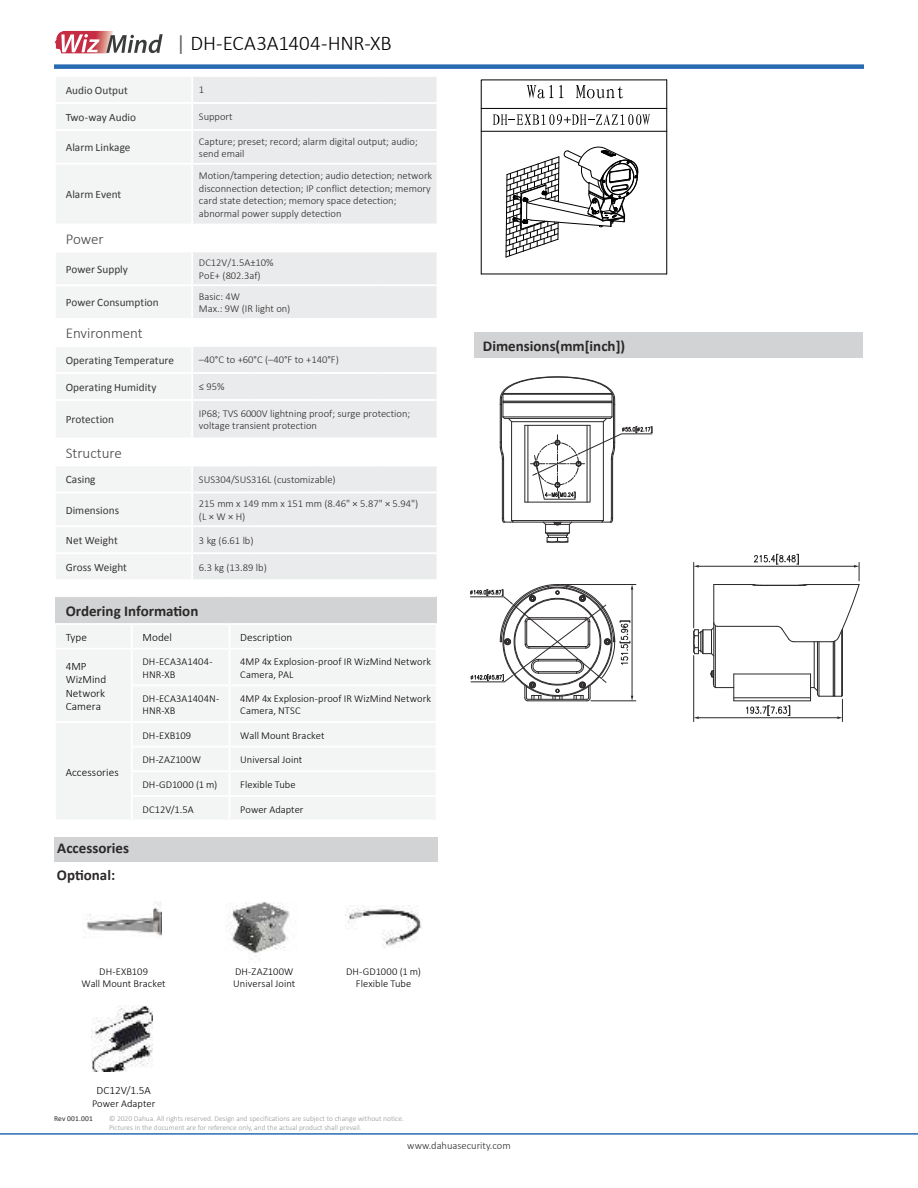
<style>
.page{position:relative;width:918px;height:1188px;background:#fff}
.page>*{position:absolute;margin:0;border:0;box-sizing:border-box;transform-origin:0 0}
.t1{font:300 21px "Calibri";letter-spacing:-.01em;color:#030000}
.t2{font:700 15px/27px "Calibri";color:#2b2829}
.t3{font:300 15px "Calibri";color:#454446}
.t4{font:11.25px "Calibri";color:#383738}
.t5{font:300 11.25px/13.5px "Calibri";letter-spacing:.005em;color:#030000}
.t6{font:300 10.5px/12.6px "Calibri";color:#2b2829}
.t7{font:300 10.5px/12.6px "Calibri";letter-spacing:.005em;color:#030000}
.t8{font:300 7.5px/9px "Calibri";color:#949699}
.t9{font:7.5px "Calibri";letter-spacing:.015em;color:#2b2829}
.s1{font-weight:400;color:#656668}
</style>
<div class="page">
<hr style="left:0;top:1133px;width:918px;height:2px;background:#286bb3">
<div style="left:54px;top:64px;width:810px;height:5px;background:#286bb3"></div>
<svg style="left:56px;top:77px;width:381px;height:502px"></svg>
<div style="left:55px;top:597px;width:382px;height:27px;background:#d1d3d4"></div>
<div style="left:56px;top:625px;width:379px;height:194px;background:#f3f4f4"></div>
<hr style="left:132px;top:721px;width:98px;height:2px;background:#fff">
<hr style="left:131px;top:746px;width:99px;height:2px;background:#fff">
<hr style="left:131px;top:770px;width:99px;height:2px;background:#fff">
<hr style="left:131px;top:795px;width:99px;height:2px;background:#fff">
<hr style="left:230px;top:721px;width:208px;height:2px;background:#fff">
<hr style="left:230px;top:746px;width:208px;height:2px;background:#fff">
<hr style="left:230px;top:770px;width:208px;height:2px;background:#fff">
<hr style="left:230px;top:795px;width:208px;height:2px;background:#fff">
<hr style="left:54px;top:648px;width:78px;height:2px;background:#fff">
<hr style="left:54px;top:623px;width:78px;height:2px;background:#fff">
<hr style="left:132px;top:623px;width:98px;height:2px;background:#fff">
<hr style="left:230px;top:623px;width:208px;height:2px;background:#fff">
<hr style="left:54px;top:721px;width:78px;height:2px;background:#fff">
<div style="left:54px;top:837px;width:383px;height:24px;background:#d1d3d4"></div>
<img style="left:83px;top:901px;width:79px;height:37px">
<img style="left:92px;top:1005px;width:61px;height:66px">
<img style="left:226px;top:902px;width:64px;height:58px">
<img style="left:345px;top:905px;width:77px;height:42px">
<hr style="left:481px;top:274px;width:186px;height:1px;background:#000">
<svg style="left:481px;top:80px;width:186px;height:194px"></svg>
<img style="left:55px;top:31px;width:58px;height:23px">
<svg style="left:61px;top:34px;width:39px;height:18px"></svg>
<svg style="left:106px;top:34px;width:57px;height:19px"></svg>
<div style="left:475px;top:333px;width:388px;height:25px;background:#d1d3d4"></div>
<hr style="left:693px;top:656px;width:1px;height:66px;background:#2b2829">
<hr style="left:699px;top:717px;width:138px;height:1px;background:#2b2829">
<svg style="left:694px;top:716px;width:5px;height:3px"></svg>
<svg style="left:746px;top:705px;width:44px;height:11px"></svg>
<hr style="left:693px;top:562px;width:1px;height:66px;background:#2b2829">
<hr style="left:699px;top:566px;width:155px;height:1px;background:#2b2829">
<svg style="left:694px;top:565px;width:5px;height:3px"></svg>
<svg style="left:754px;top:554px;width:45px;height:11px"></svg>
<hr style="left:591px;top:701px;width:45px;height:1px;background:#2b2829">
<hr style="left:561px;top:584px;width:75px;height:1px;background:#2b2829">
<hr style="left:528px;top:701px;width:59px;height:1px;background:#2b2829">
<hr style="left:734px;top:701px;width:77px;height:1px;background:#2b2829">
<hr style="left:734px;top:698px;width:77px;height:1px;background:#2b2829">
<hr style="left:714px;top:585px;width:1px;height:101px;background:#2b2829">
<hr style="left:715px;top:626px;width:1px;height:62px;background:#2b2829">
<hr style="left:734px;top:674px;width:77px;height:1px;background:#2b2829">
<hr style="left:794px;top:641px;width:38px;height:1px;background:#2b2829">
<hr style="left:718px;top:626px;width:59px;height:1px;background:#2b2829">
<hr style="left:814px;top:642px;width:1px;height:46px;background:#2b2829">
<hr style="left:817px;top:642px;width:1px;height:53px;background:#2b2829">
<hr style="left:819px;top:642px;width:1px;height:54px;background:#2b2829">
<hr style="left:761px;top:585px;width:38px;height:1px;background:#2b2829">
<hr style="left:808px;top:584px;width:51px;height:1px;background:#2b2829">
<hr style="left:714px;top:584px;width:37px;height:1px;background:#2b2829">
<hr style="left:833px;top:642px;width:1px;height:54px;background:#2b2829">
<hr style="left:834px;top:641px;width:1px;height:55px;background:#2b2829">
<hr style="left:841px;top:631px;width:1px;height:65px;background:#2b2829">
<hr style="left:842px;top:629px;width:1px;height:66px;background:#2b2829">
<svg style="left:810px;top:674px;width:33px;height:48px"></svg>
<svg style="left:831px;top:562px;width:29px;height:80px"></svg>
<svg style="left:777px;top:626px;width:17px;height:16px"></svg>
<svg style="left:711px;top:670px;width:24px;height:31px"></svg>
<svg style="left:693px;top:622px;width:25px;height:34px"></svg>
<svg style="left:751px;top:584px;width:11px;height:2px"></svg>
<svg style="left:798px;top:584px;width:10px;height:2px"></svg>
<hr style="left:502px;top:459px;width:1px;height:59px;background:#2b2829">
<hr style="left:503px;top:459px;width:1px;height:59px;background:#2b2829">
<hr style="left:511px;top:422px;width:1px;height:99px;background:#2b2829">
<hr style="left:603px;top:422px;width:1px;height:99px;background:#2b2829">
<hr style="left:512px;top:520px;width:91px;height:1px;background:#2b2829">
<hr style="left:504px;top:522px;width:107px;height:1px;background:#2b2829">
<hr style="left:611px;top:459px;width:1px;height:59px;background:#2b2829">
<hr style="left:612px;top:459px;width:1px;height:59px;background:#2b2829">
<svg style="left:543px;top:522px;width:29px;height:21px"></svg>
<svg style="left:610px;top:518px;width:3px;height:5px"></svg>
<svg style="left:502px;top:518px;width:3px;height:5px"></svg>
<svg style="left:500px;top:376px;width:153px;height:126px"></svg>
<svg style="left:470px;top:584px;width:163px;height:117px"></svg>
<h1 class="t1" style="left:176px;top:30px;width:217px"><span class="s1">|</span> DH-ECA3A1404-HNR-XB</h1>
<p class="t4" style="left:66px;top:86px;width:64px">Audio Output</p>
<p class="t6" style="left:199px;top:84px;width:7px">1</p>
<p class="t4" style="left:66px;top:113px;width:72px">Two-way Audio</p>
<p class="t6" style="left:199px;top:111px;width:35px">Support</p>
<p class="t4" style="left:66px;top:143px;width:66px">Alarm Linkage</p>
<p class="t6" style="left:199px;top:135px;width:220px">Capture; preset; record; alarm digital output; audio; send email</p>
<p class="t4" style="left:66px;top:190px;width:57px">Alarm Event</p>
<p class="t6" style="left:199px;top:169px;width:235px">Motion/tampering detection; audio detection; network disconnection detection; IP conflict detection; memory card state detection; memory space detection; abnormal power supply detection</p>
<h2 class="t3" style="left:66px;top:233px;width:39px">Power</h2>
<p class="t4" style="left:66px;top:265px;width:64px">Power Supply</p>
<p class="t6" style="left:199px;top:256px;width:76px">DC12V/1.5A±10%<br>PoE+ (802.3af)</p>
<p class="t4" style="left:66px;top:298px;width:95px">Power Consumption</p>
<p class="t6" style="left:199px;top:290px;width:93px">Basic: 4W<br>Max.: 9W (IR light on)</p>
<h2 class="t3" style="left:66px;top:324px;width:79px">Environment</h2>
<p class="t4" style="left:66px;top:356px;width:110px">Operating Temperature</p>
<p class="t6" style="left:199px;top:354px;width:141px">–40°C to +60°C (–40°F to +140°F)</p>
<p class="t4" style="left:66px;top:383px;width:92px">Operating Humidity</p>
<p class="t6" style="left:199px;top:381px;width:27px">≤ 95%</p>
<p class="t4" style="left:66px;top:415px;width:50px">Protection</p>
<p class="t6" style="left:199px;top:407px;width:213px">IP68; TVS 6000V lightning proof; surge protection; voltage transient protection</p>
<h2 class="t3" style="left:66px;top:447px;width:58px">Structure</h2>
<p class="t4" style="left:66px;top:475px;width:31px">Casing</p>
<p class="t6" style="left:199px;top:473px;width:138px">SUS304/SUS316L (customizable)</p>
<p class="t4" style="left:66px;top:506px;width:55px">Dimensions</p>
<p class="t6" style="left:199px;top:497px;width:221px">215 mm x 149 mm x 151 mm (8.46" × 5.87" × 5.94") (L × W × H)</p>
<p class="t4" style="left:66px;top:536px;width:54px">Net Weight</p>
<p class="t6" style="left:199px;top:534px;width:56px">3 kg (6.61 lb)</p>
<p class="t4" style="left:66px;top:563px;width:63px">Gross Weight</p>
<p class="t6" style="left:199px;top:561px;width:69px">6.3 kg (13.89 lb)</p>
<h2 class="t2" style="left:66px;top:598px;width:134px">Ordering Information</h2>
<p class="t5" style="left:66px;top:631px;width:23px">Type</p>
<p class="t5" style="left:143px;top:631px;width:31px">Model</p>
<p class="t5" style="left:240px;top:631px;width:54px">Description</p>
<p class="t5" style="left:66px;top:660px;width:42px">4MP<br>WizMind<br>Network<br>Camera</p>
<p class="t7" style="left:143px;top:655px;width:72px">DH-ECA3A1404-<br>HNR-XB</p>
<p class="t7" style="left:240px;top:655px;width:192px">4MP 4x Explosion-proof IR WizMind Network<br>Camera, PAL</p>
<p class="t7" style="left:143px;top:692px;width:78px">DH-ECA3A1404N-<br>HNR-XB</p>
<p class="t7" style="left:240px;top:692px;width:192px">4MP 4x Explosion-proof IR WizMind Network<br>Camera, NTSC</p>
<p class="t5" style="left:66px;top:766px;width:54px">Accessories</p>
<h2 class="t2" style="left:57px;top:835px;width:74px">Accessories<br>Optional:</h2>
<p class="t7" style="left:143px;top:729px;width:50px">DH-EXB109</p>
<p class="t7" style="left:240px;top:729px;width:86px">Wall Mount Bracket</p>
<p class="t7" style="left:143px;top:754px;width:60px">DH-ZAZ100W</p>
<p class="t7" style="left:240px;top:754px;width:63px">Universal Joint</p>
<p class="t7" style="left:143px;top:778px;width:76px">DH-GD1000 (1 m)</p>
<p class="t7" style="left:240px;top:778px;width:57px">Flexible Tube</p>
<p class="t7" style="left:143px;top:803px;width:53px">DC12V/1.5A</p>
<p class="t7" style="left:240px;top:804px;width:65px">Power Adapter</p>
<p class="t7" style="left:82px;top:965px;width:86px;text-align:center">DH-EXB109<br>Wall Mount Bracket</p>
<p class="t5" style="left:96px;top:1083px;width:56px">DC12V/1.5A</p>
<p class="t7" style="left:92px;top:1097px;width:65px">Power Adapter</p>
<p class="t7" style="left:233px;top:965px;width:63px">DH-ZAZ100W<br>Universal Joint</p>
<p class="t7" style="left:346px;top:965px;width:76px;text-align:center">DH-GD1000 (1 m)<br>Flexible Tube</p>
<p class="t9" style="left:54px;top:1115px;width:40px">Rev 001.001</p>
<p class="t8" style="left:109px;top:1114px;width:296px">© 2020 Dahua. All rights reserved. Design and specifications are subject to change without notice.<br>Pictures in the document are for reference only, and the actual product shall prevail.</p>
<h2 class="t2" style="left:483px;top:332px;width:144px">Dimensions(mm[inch])</h2>
<p class="t6" style="left:407px;top:1140px;width:105px">www.dahuasecurity.com</p>
</div>
